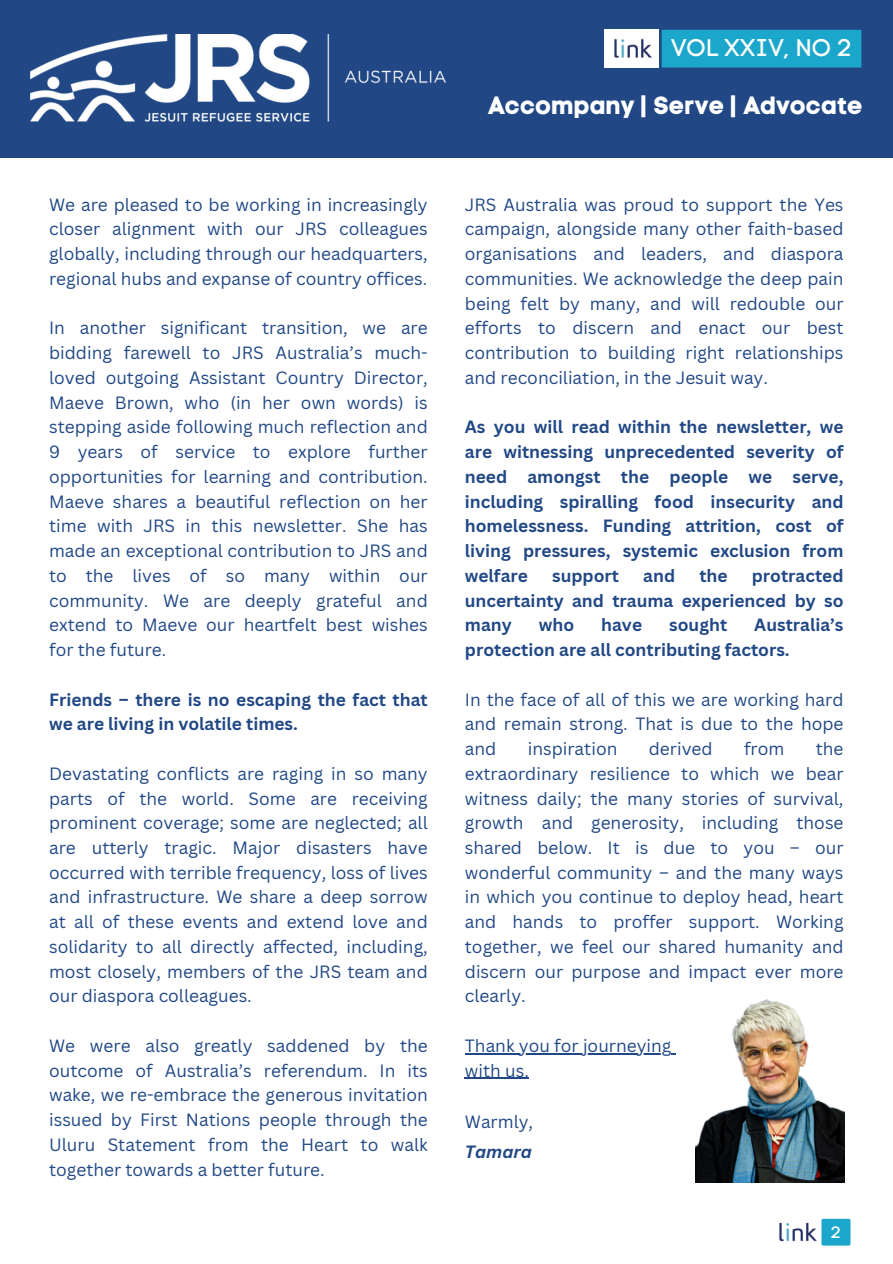
<style>
.page{position:relative;width:893px;height:1264px;background:#fff}
.page>*{position:absolute;margin:0;border:0;box-sizing:border-box;transform-origin:0 0}
.t1{font:24.75px "Code Pro Bold LC";color:#fff}
.t2{font:24px "Code Pro Normal LC";color:#fff}
.t3{font:17.25px/24.8px "Canva Sans";color:#214885;text-align:justify}
.t4{font:700 17.25px/24.8px "Canva Sans";color:#214885}
.t5{font:italic 700 17.25px "Canva Sans";color:#214885}
.t6{font:16.5px "Code Pro Normal LC";color:#fff}
</style>
<div class="page">
<img style="left:779px;top:1222px;width:38px;height:20px">
<div style="left:821px;top:1218px;width:29px;height:27px;background:#1ba7cb;border-radius:2px"></div>
<div style="left:0;top:0;width:892px;height:157px;background:#214885"></div>
<div style="left:658px;top:30px;width:203px;height:37px;background:#1ba7cb"></div>
<div style="left:604px;top:29px;width:54px;height:39px;background:#fff"></div>
<img style="left:614px;top:39px;width:38px;height:19px">
<hr style="left:465px;top:1053px;width:206px;height:1px;background:#214885">
<hr style="left:465px;top:1077px;width:64px;height:1px;background:#214885">
<img style="left:695px;top:999px;width:149px;height:183px">
<p class="t3" style="left:49px;top:192px;width:380px">We are pleased to be working in increasingly closer alignment with our JRS colleagues globally, including through our headquarters, regional hubs and expanse of country offices.</p>
<p class="t3" style="left:49px;top:315px;width:380px">In another significant transition, we are bidding farewell to JRS Australia’s much&shy;loved outgoing Assistant Country Director, Maeve Brown, who (in her own words) is stepping aside following much reflection and 9 years of service to explore further opportunities for learning and contribution.<br>Maeve shares a beautiful reflection on her time with JRS in this newsletter. She has made an exceptional contribution to JRS and to the lives of so many within our community. We are deeply grateful and extend to Maeve our heartfelt best wishes for the future.</p>
<p class="t4" style="left:49px;top:686px;width:380px">Friends – there is no escaping the fact that we are living in volatile times.</p>
<p class="t3" style="left:49px;top:760px;width:380px">Devastating conflicts are raging in so many parts of the world. Some are receiving prominent coverage; some are neglected; all are utterly tragic. Major disasters have occurred with terrible frequency, loss of lives and infrastructure. We share a deep sorrow at all of these events and extend love and solidarity to all directly affected, including, most closely, members of the JRS team and our diaspora colleagues.</p>
<p class="t3" style="left:49px;top:1032px;width:380px">We were also greatly saddened by the outcome of Australia’s referendum. In its wake, we re-embrace the generous invitation issued by First Nations people through the Uluru Statement from the Heart to walk together towards a better future.</p>
<p class="t2" style="left:671px;top:33px;width:182px">VOL XXIV, NO 2</p>
<p class="t2" style="left:624px;top:33px;width:182px">VOL XXIV, NO 2</p>
<p class="t1" style="left:488px;top:91px;width:377px">Accompany | Serve | Advocate</p>
<p class="t3" style="left:465px;top:192px;width:380px">JRS Australia was proud to support the Yes campaign, alongside many other faith-based organisations and leaders, and diaspora communities. We acknowledge the deep pain being felt by many, and will redouble our efforts to discern and enact our best contribution to building right relationships and reconciliation, in the Jesuit way.</p>
<p class="t4" style="left:465px;top:414px;width:380px;text-align:justify">As you will read within the newsletter, we are witnessing unprecedented severity of need amongst the people we serve, including spiralling food insecurity and homelessness. Funding attrition, cost of living pressures, systemic exclusion from welfare</p>
<p class="t4" style="left:465px;top:562px;width:380px;text-align:justify;text-indent:287px">protracted uncertainty and trauma experienced by so many</p>
<p class="t4" style="left:552px;top:562px;width:68px">support</p>
<p class="t4" style="left:643px;top:562px;width:33px">and</p>
<p class="t4" style="left:699px;top:562px;width:30px">the</p>
<p class="t4" style="left:465px;top:612px;width:380px;text-indent:289px">Australia’s protection are all contributing factors.</p>
<p class="t3" style="left:465px;top:686px;width:380px">In the face of all of this we are working hard and remain strong. That is due to the hope and</p>
<p class="t4" style="left:538px;top:612px;width:37px">who</p>
<p class="t4" style="left:601px;top:612px;width:42px">have</p>
<p class="t4" style="left:669px;top:612px;width:59px">sought</p>
<p class="t3" style="left:527px;top:736px;width:91px">inspiration</p>
<p class="t3" style="left:648px;top:736px;width:65px">derived</p>
<p class="t3" style="left:744px;top:736px;width:42px">from</p>
<p class="t3" style="left:465px;top:736px;width:380px;text-indent:351px">the extraordinary resilience to which we bear witness daily; the many stories of survival, growth and generosity, including those shared below. It is due to you – our wonderful community – and the many ways in which you continue to deploy head, heart and hands to proffer support. Working together, we feel our shared humanity and discern our purpose and impact ever more clearly.</p>
<p class="t3" style="left:465px;top:1032px;width:208px">Thank you for journeying</p>
<p class="t3" style="left:465px;top:1057px;width:65px">with us.</p>
<p class="t3" style="left:465px;top:1109px;width:70px">Warmly,</p>
<p class="t5" style="left:465px;top:1139px;width:69px">Tamara</p>
<p class="t6" style="left:830px;top:1222px;width:12px">2</p>
</div>
